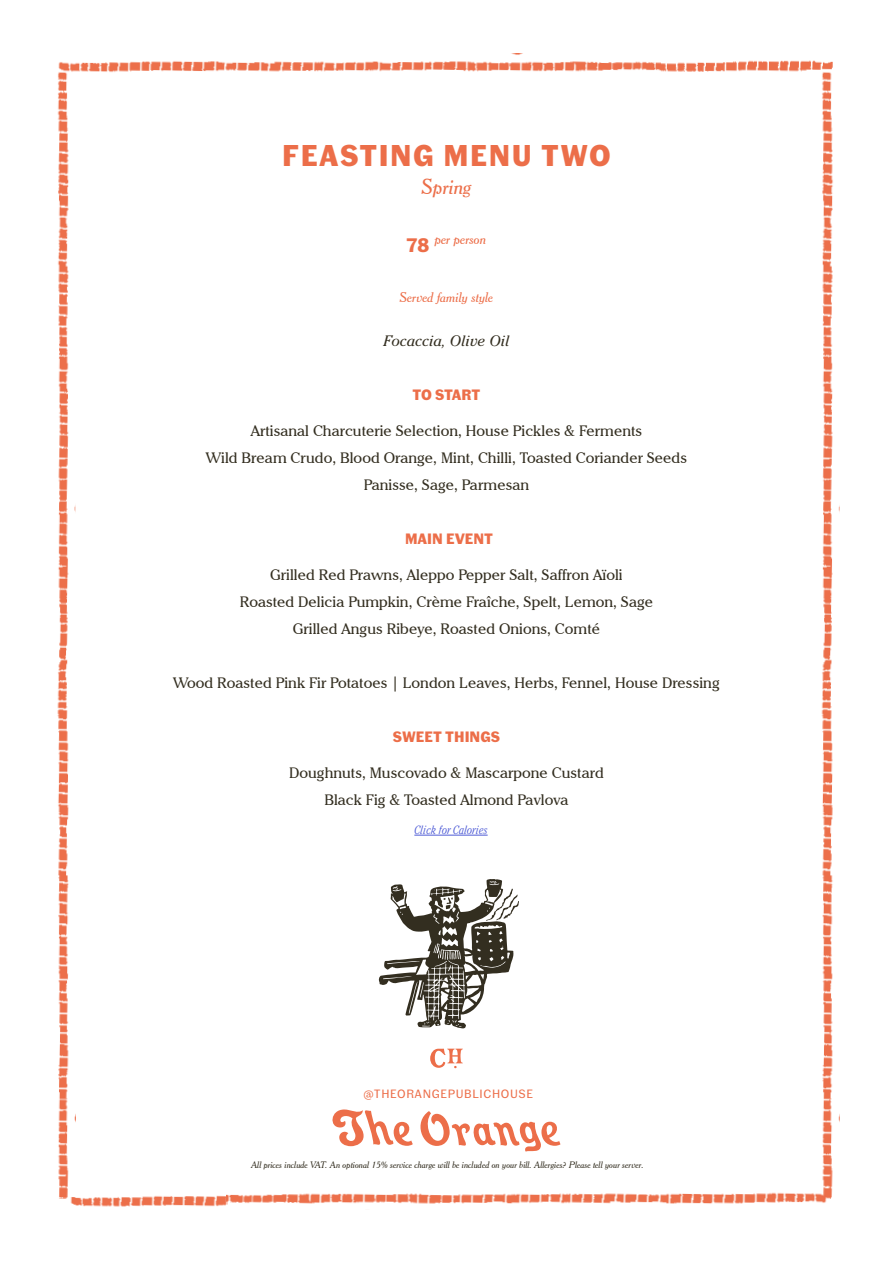
<style>
.page{position:relative;width:893px;height:1263px;background:#fff}
.page>*{position:absolute;margin:0;border:0;box-sizing:border-box;transform-origin:0 0}
.t1{font:700 30px "Fann Grotesque Trial";letter-spacing:.05em;color:#ec6e49}
.t2{font:italic 21px "Cheltenham BT";color:#ec6e49}
.t3{font:15px/27px "Cheltenham IT Cby BT";color:#332e20;text-align:center}
.t4{font:700 15px "Fann Grotesque";color:#ec6e49}
.t5{font:italic 15px "Cheltenham Std";color:#332e20}
.t6{font:italic 13.95px "Cheltenham BT";color:#ec6e49}
.t7{font:italic 13.5px "Cheltenham BT";color:#ec6e49}
.t8{font:12px "Fann Grotesque";letter-spacing:.05em;color:#ec6e49}
.t9{font:italic 300 condensed 12px "Cheltenham Std";color:#4f5cd6}
.t10{font:italic 9.15px "Cheltenham BT";color:#332e20}
.s1{font-family:"Fann Grotesque";font-weight:700;font-style:normal;font-size:19.5px}
</style>
<div class="page">
<img style="left:57px;top:75px;width:18px;height:580px">
<img style="left:57px;top:655px;width:18px;height:544px">
<img style="left:822px;top:75px;width:17px;height:580px">
<img style="left:821px;top:655px;width:18px;height:543px">
<img style="left:58px;top:53px;width:592px;height:22px">
<img style="left:650px;top:60px;width:183px;height:15px">
<img style="left:66px;top:1188px;width:763px;height:19px">
<hr style="left:414px;top:835px;width:74px;height:1px;background:#4f5cd6">
<svg style="left:430px;top:1048px;width:33px;height:20px"></svg>
<svg style="left:332px;top:1109px;width:228px;height:43px"></svg>
<svg style="left:378px;top:879px;width:141px;height:149px"></svg>
<h1 class="t1" style="left:282px;top:142px;width:330px">FEASTING MENU TWO</h1>
<h2 class="t2" style="left:421px;top:174px;width:52px">Spring</h2>
<p class="t6" style="left:406px;top:231px;width:82px"><span class="s1">78</span> per person</p>
<p class="t7" style="left:399px;top:289px;width:95px">Served family style</p>
<p class="t5" style="left:384px;top:332px;width:127px">Focaccia, Olive Oil</p>
<p class="t4" style="left:412px;top:386px;width:69px">TO START</p>
<p class="t3" style="left:206px;top:417px;width:483px">Artisanal Charcuterie Selection, House Pickles &amp; Ferments<br>Wild Bream Crudo, Blood Orange, Mint, Chilli, Toasted Coriander Seeds<br>Panisse, Sage, Parmesan</p>
<p class="t4" style="left:405px;top:530px;width:90px">MAIN EVENT</p>
<p class="t3" style="left:240px;top:561px;width:415px">Grilled Red Prawns, Aleppo Pepper Salt, Saffron Aïoli<br>Roasted Delicia Pumpkin, Crème Fraîche, Spelt, Lemon, Sage<br>Grilled Angus Ribeye, Roasted Onions, Comté</p>
<p class="t3" style="left:173px;top:669px;width:548px">Wood Roasted Pink Fir Potatoes | London Leaves, Herbs, Fennel, House Dressing</p>
<p class="t4" style="left:393px;top:728px;width:109px">SWEET THINGS</p>
<p class="t3" style="left:289px;top:759px;width:316px">Doughnuts, Muscovado &amp; Mascarpone Custard<br>Black Fig &amp; Toasted Almond Pavlova</p>
<p class="t9" style="left:414px;top:823px;width:75px">Click for Calories</p>
<p class="t8" style="left:363px;top:1086px;width:171px">@THEORANGEPUBLICHOUSE</p>
<p class="t10" style="left:251px;top:1159px;width:394px">All prices include VAT. An optional 15% service charge will be included on your bill. Allergies? Please tell your server.</p>
</div>
